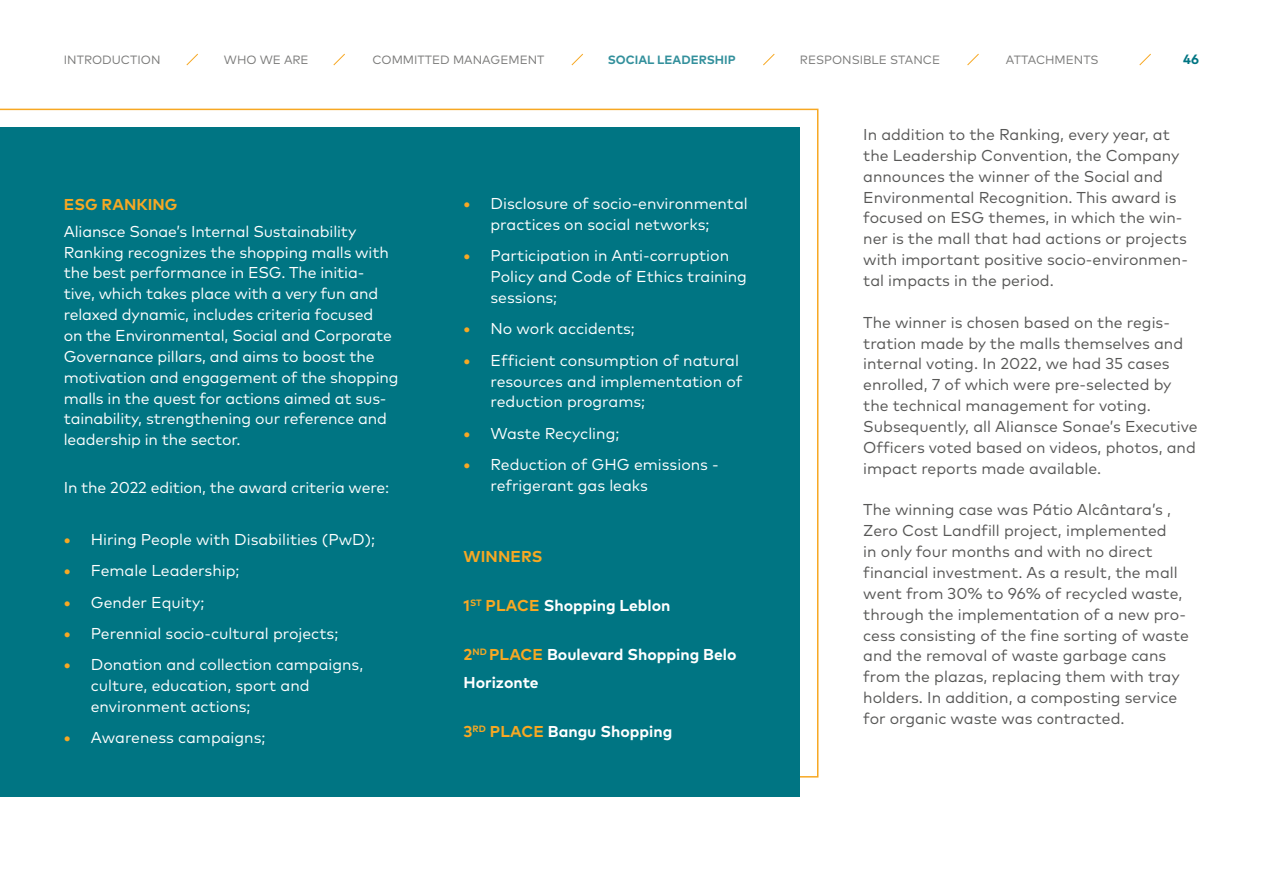
<style>
.page{position:relative;width:1263px;height:893px;background:#fff}
.page>*{position:absolute;margin:0;border:0;box-sizing:border-box;transform-origin:0 0}
.t1{font:15.75px/20.9px "Mark Pro";color:#575756}
.t2{font:15.75px/20.9px "Mark Pro";letter-spacing:-.01em;color:#fff}
.t3{font:700 15.75px/28px "Mark Pro";color:#fff}
.t4{font:700 15.75px "Mark Pro";letter-spacing:.005em;color:#f7a823}
.t5{font:700 13.5px "Mark Pro";color:#007583}
.t6{font:12px "Mark Pro";color:#797978}
.t7{font:700 12px "Mark Pro";color:#33909c}
.s1{font-weight:700;color:#f7a823}
.s2{color:#f7a823}
</style>
<div class="page">
<svg style="left:186px;top:53px;width:12px;height:13px"></svg>
<svg style="left:333px;top:53px;width:12px;height:13px"></svg>
<svg style="left:571px;top:53px;width:12px;height:13px"></svg>
<svg style="left:763px;top:53px;width:12px;height:13px"></svg>
<svg style="left:967px;top:53px;width:12px;height:13px"></svg>
<svg style="left:1139px;top:53px;width:12px;height:13px"></svg>
<svg style="left:0;top:109px;width:818px;height:668px"></svg>
<div style="left:0;top:128px;width:799px;height:669px;background:#007583"></div>
<p class="t6" style="left:64px;top:51px;width:98px">INTRODUCTION</p>
<p class="t6" style="left:224px;top:51px;width:86px">WHO WE ARE</p>
<p class="t6" style="left:372px;top:51px;width:174px">COMMITTED MANAGEMENT</p>
<p class="t7" style="left:608px;top:50px;width:129px">SOCIAL LEADERSHIP</p>
<p class="t6" style="left:800px;top:51px;width:142px">RESPONSIBLE STANCE</p>
<p class="t6" style="left:1006px;top:51px;width:94px">ATTACHMENTS</p>
<p class="t5" style="left:1183px;top:49px;width:17px">46</p>
<p class="t4" style="left:64px;top:192px;width:115px">ESG RANKING</p>
<p class="t2" style="left:64px;top:219px;width:336px">Aliansce Sonae’s Internal Sustainability Ranking recognizes the shopping malls with the best performance in ESG. The initia&shy;tive, which takes place with a very fun and relaxed dynamic, includes criteria focused<br>on the Environmental, Social and Corporate Governance pillars, and aims to boost the motivation and engagement of the shopping malls in the quest for actions aimed at sus&shy;tainability, strengthening our reference and leadership in the sector.</p>
<p class="t2" style="left:64px;top:476px;width:327px">In the 2022 edition, the award criteria were:</p>
<p class="t2" style="left:64px;top:528px;width:313px"><span class="s1">•</span> Hiring People with Disabilities (PwD);</p>
<p class="t2" style="left:64px;top:559px;width:177px"><span class="s1">•</span> Female Leadership;</p>
<p class="t2" style="left:64px;top:590px;width:142px"><span class="s1">•</span> Gender Equity;</p>
<p class="t2" style="left:64px;top:622px;width:276px"><span class="s1">•</span> Perennial socio-cultural projects;</p>
<p class="t2" style="left:91px;top:653px;width:274px;text-indent:-27px"><span class="s1">•</span> Donation and collection campaigns, culture, education, sport and environment actions;</p>
<p class="t2" style="left:64px;top:726px;width:203px"><span class="s1">•</span> Awareness campaigns;</p>
<p class="t2" style="left:490px;top:192px;width:259px;text-indent:-27px"><span class="s1">•</span> Disclosure of socio-environmental practices on social networks;</p>
<p class="t2" style="left:490px;top:244px;width:258px;text-indent:-27px"><span class="s1">•</span> Participation in Anti-corruption<br>Policy and Code of Ethics training sessions;</p>
<p class="t2" style="left:463px;top:317px;width:173px"><span class="s1">•</span> No work accidents;</p>
<p class="t2" style="left:490px;top:348px;width:254px;text-indent:-27px"><span class="s1">•</span> Efficient consumption of natural resources and implementation of reduction programs;</p>
<p class="t2" style="left:463px;top:421px;width:157px"><span class="s1">•</span> Waste Recycling;</p>
<p class="t2" style="left:490px;top:453px;width:230px;text-indent:-27px"><span class="s1">•</span> Reduction of GHG emissions - refrigerant gas leaks</p>
<p class="t4" style="left:464px;top:545px;width:80px">WINNERS</p>
<p class="t3" style="left:463px;top:590px;width:208px"><span class="s2">1</span><sup>ST</sup> <span class="s2">PLACE</span> Shopping Leblon</p>
<p class="t3" style="left:463px;top:639px;width:275px"><span class="s2">2</span><sup>ND</sup> <span class="s2">PLACE</span> Boulevard Shopping Belo<br>Horizonte</p>
<p class="t3" style="left:463px;top:716px;width:210px"><span class="s2">3</span><sup>RD</sup> <span class="s2">PLACE</span> Bangu Shopping</p>
<p class="t1" style="left:863px;top:123px;width:326px">In addition to the Ranking, every year, at the Leadership Convention, the Company announces the winner of the Social and Environmental Recognition. This award is focused on ESG themes, in which the win&shy;ner is the mall that had actions or projects with important positive socio-environmen&shy;tal impacts in the period.</p>
<p class="t1" style="left:863px;top:310px;width:336px">The winner is chosen based on the regis&shy;tration made by the malls themselves and internal voting. In 2022, we had 35 cases enrolled, 7 of which were pre-selected by the technical management for voting.<br>Subsequently, all Aliansce Sonae’s Executive Officers voted based on videos, photos, and impact reports made available.</p>
<p class="t1" style="left:863px;top:498px;width:327px">The winning case was Pátio Alcântara’s , Zero Cost Landfill project, implemented<br>in only four months and with no direct financial investment. As a result, the mall went from 30% to 96% of recycled waste, through the implementation of a new pro&shy;cess consisting of the fine sorting of waste and the removal of waste garbage cans from the plazas, replacing them with tray holders. In addition, a composting service for organic waste was contracted.</p>
</div>
